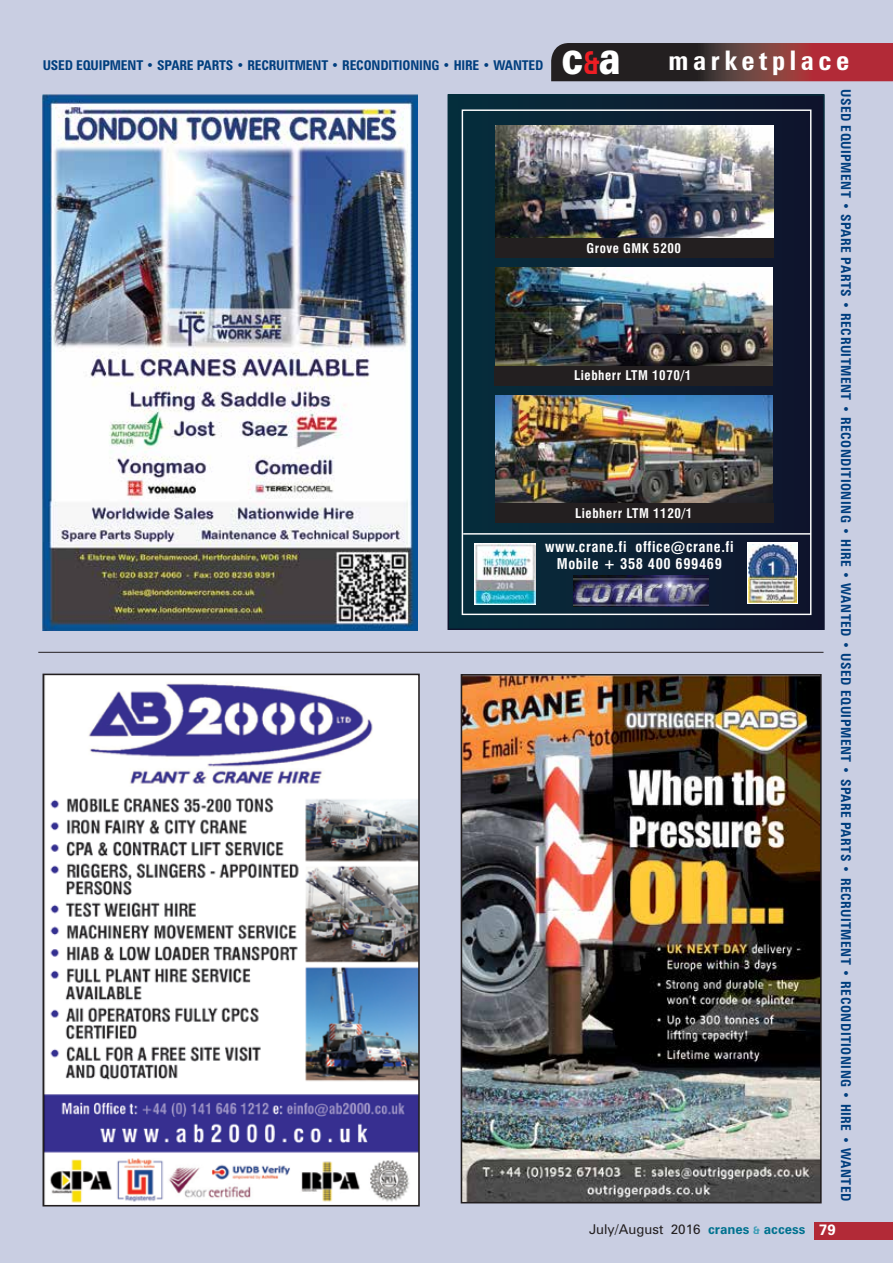
<style>
.page{position:relative;width:893px;height:1263px;background:#c9cee2}
.page>*{position:absolute;margin:0;border:0;box-sizing:border-box;transform-origin:0 0}
.t1{font:700 condensed 27px "Zurich BT";letter-spacing:.17em;color:#fff}
.t2{font:700 condensed 14.55px/17.4px "Swiss 721 BT";letter-spacing:.04em;color:#fff;text-align:center}
.t3{font:700 condensed 13.5px "Zurich BT";letter-spacing:.035em;color:#003e7e}
.t4{font:700 condensed 13.5px "Zurich BT";letter-spacing:-.01em;color:#003e7e}
.t5{font:13.5px "Zurich BT";color:#231f20}
.t6{font:700 condensed 13.05px "Swiss 721 BT";letter-spacing:.04em;color:#fff}
.s1{font-weight:900;font-stretch:normal;font-size:45.9px}
.s2{font-stretch:normal;font-size:31.65px;color:#ed1d24}
.s3{font-weight:700;color:#00728f}
.s4{font-weight:700;font-size:10.5px;color:#3c9db6}
.s5{font-weight:700;font-size:15px;color:#fff}
</style>
<div class="page">
<svg style="left:551px;top:43px;width:342px;height:38px;background:#5f2d30"></svg>
<div style="left:815px;top:1222px;width:78px;height:17px;background:#b22a37"></div>
<hr style="left:38px;top:652px;width:785px;height:1px;background:#231f20">
<img style="left:46px;top:677px;width:371px;height:526px">
<div style="left:43px;top:674px;width:377px;height:532px;border:2px solid #231f20"></div>
<img style="left:43px;top:94px;width:374px;height:536px">
<svg style="left:448px;top:95px;width:376px;height:534px;background:#14293c"></svg>
<hr style="left:463px;top:533px;width:348px;height:2px;background:#fff">
<img style="left:474px;top:543px;width:61px;height:61px">
<svg style="left:747px;top:542px;width:51px;height:62px"></svg>
<img style="left:748px;top:544px;width:49px;height:58px">
<img style="left:573px;top:575px;width:135px;height:32px">
<img style="left:496px;top:126px;width:277px;height:113px">
<img style="left:496px;top:268px;width:277px;height:98px">
<img style="left:496px;top:395px;width:277px;height:109px">
<div style="left:496px;top:239px;width:278px;height:19px;background:#231f20"></div>
<div style="left:495px;top:366px;width:278px;height:19px;background:#231f20"></div>
<div style="left:496px;top:504px;width:278px;height:19px;background:#231f20"></div>
<img style="left:464px;top:677px;width:355px;height:523px">
<div style="left:461px;top:674px;width:361px;height:529px;border:2px solid #231f20"></div>
<p class="t4" style="left:43px;top:57px;width:502px">USED EQUIPMENT • SPARE PARTS • RECRUITMENT • RECONDITIONING • HIRE • WANTED</p>
<h1 class="t1" style="left:561px;top:44px;width:289px"><span class="s1">c</span><span class="s2">&amp;</span><span class="s1">a</span> marketplace</h1>
<p class="t3" style="left:854px;top:89px;width:1114px;rotate:90deg">USED EQUIPMENT • SPARE PARTS • RECRUITMENT • RECONDITIONING • HIRE • WANTED • USED EQUIPMENT • SPARE PARTS • RECRUITMENT • RECONDITIONING • HIRE • WANTED</p>
<p class="t5" style="left:589px;top:1221px;width:248px">July/August 2016 <span class="s3">cranes</span> <span class="s4">&amp;</span> <span class="s3">access</span> <span class="s5">79</span></p>
<p class="t6" style="left:586px;top:240px;width:96px">Grove GMK 5200</p>
<p class="t6" style="left:574px;top:368px;width:119px">Liebherr LTM 1070/1</p>
<p class="t6" style="left:575px;top:505px;width:119px">Liebherr LTM 1120/1</p>
<p class="t2" style="left:545px;top:538px;width:190px">www.crane.fi office@crane.fi<br>Mobile + 358 400 699469</p>
</div>
